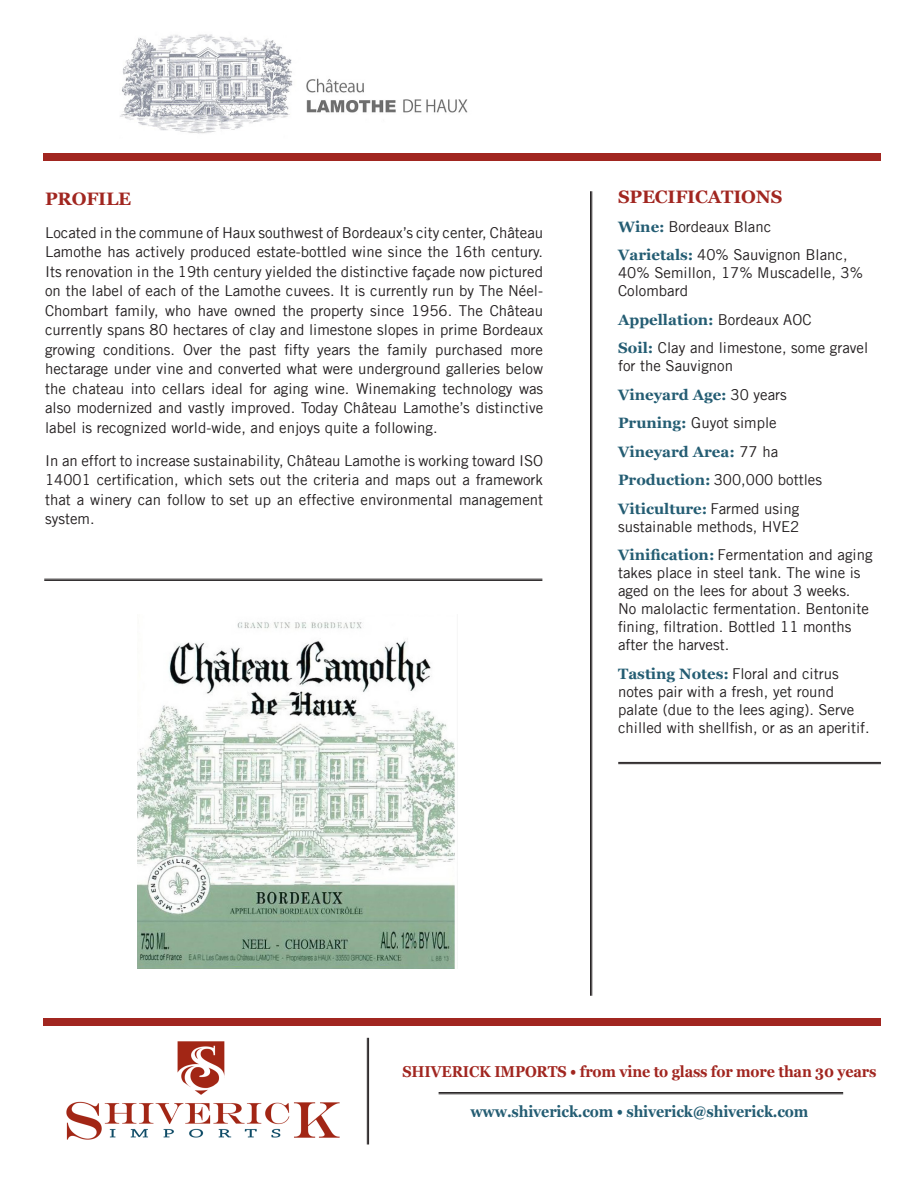
<style>
.page{position:relative;width:918px;height:1188px;background:#fff}
.page>*{position:absolute;margin:0;border:0;box-sizing:border-box;transform-origin:0 0}
.t1{font:700 18px "Georgia";letter-spacing:-.01em;color:#a12620}
.Address{font:700 15.75px "Georgia";letter-spacing:-.01em;color:#a12620;scale:.91 1}
.Address-2{font:700 15.75px "Georgia";letter-spacing:-.01em;color:#245d73;scale:.91 1}
.t2{font:15px/19.5px "Trade Gothic LT";color:#231f20}
.t3{font:700 15px "Georgia";color:#245d73}
.s1{font-family:"Georgia";font-weight:700;color:#245d73}
.s2{font-family:"Trade Gothic LT";font-weight:400;color:#231f20}
</style>
<div class="page">
<img style="left:120px;top:34px;width:348px;height:100px">
<img style="left:138px;top:622px;width:317px;height:346px">
<hr style="left:618px;top:762px;width:263px;height:1px;background:#231f20">
<hr style="left:618px;top:763px;width:263px;height:1px;background:#231f20">
<hr style="left:439px;top:1092px;width:404px;height:1px;background:#231f20">
<hr style="left:439px;top:1094px;width:404px;height:1px;background:#231f20">
<div style="left:44px;top:153px;width:837px;height:7px;background:#a12620"></div>
<hr style="left:44px;top:579px;width:498px;height:1px;background:#231f20">
<hr style="left:44px;top:580px;width:498px;height:1px;background:#231f20">
<div style="left:44px;top:1018px;width:837px;height:7px;background:#a12620"></div>
<img style="left:66px;top:1041px;width:274px;height:99px">
<hr style="left:590px;top:191px;width:1px;height:805px;background:#231f20">
<hr style="left:592px;top:191px;width:1px;height:805px;background:#231f20">
<hr style="left:367px;top:1038px;width:1px;height:106px;background:#231f20">
<hr style="left:368px;top:1038px;width:1px;height:106px;background:#231f20">
<p class="t1" style="left:45px;top:185px;width:88px">PROFILE</p>
<p class="t2" style="left:45px;top:223px;width:500px;text-align:justify">Located in the commune of Haux southwest of Bordeaux’s city center, Château Lamothe has actively produced estate-bottled wine since the 16th century.<br>Its renovation in the 19th century yielded the distinctive façade now pictured on the label of each of the Lamothe cuvees. It is currently run by The Néel-Chombart family, who have owned the property since 1956. The Château currently spans 80 hectares of clay and limestone slopes in prime Bordeaux growing conditions. Over the past fifty years the family purchased more hectarage under vine and converted what were underground galleries below the chateau into cellars ideal for aging wine. Winemaking technology was also modernized and vastly improved. Today Château Lamothe’s distinctive label is recognized world-wide, and enjoys quite a following.</p>
<p class="t2" style="left:45px;top:451px;width:500px;text-align:justify">In an effort to increase sustainability, Château Lamothe is working toward ISO 14001 certification, which sets out the criteria and maps out a framework that a winery can follow to set up an effective environmental management system.</p>
<p class="t1" style="left:618px;top:184px;width:166px">SPECIFICATIONS</p>
<p class="t2" style="left:618px;top:217px;width:155px"><span class="s1">Wine:</span> Bordeaux Blanc</p>
<p class="t2" style="left:618px;top:246px;width:246px;line-height:18px"><span class="s1">Varietals:</span> 40% Sauvignon Blanc,<br>40% Semillon, 17% Muscadelle, 3%<br>Colombard</p>
<p class="t3" style="left:618px;top:308px;width:195px">Appellation: <span class="s2">Bordeaux AOC</span></p>
<p class="t2" style="left:618px;top:339px;width:252px;line-height:18px"><span class="s1">Soil:</span> Clay and limestone, some gravel for the Sauvignon</p>
<p class="t3" style="left:618px;top:383px;width:170px">Vineyard Age: <span class="s2">30 years</span></p>
<p class="t2" style="left:618px;top:413px;width:160px"><span class="s1">Pruning:</span> Guyot simple</p>
<p class="t3" style="left:618px;top:440px;width:162px">Vineyard Area: <span class="s2">77 ha</span></p>
<p class="t2" style="left:618px;top:470px;width:205px"><span class="s1">Production:</span> 300,000 bottles</p>
<p class="t2" style="left:618px;top:499px;width:183px;line-height:18px"><span class="s1">Viticulture:</span> Farmed using sustainable methods, HVE2</p>
<p class="t2" style="left:618px;top:546px;width:256px;line-height:18px"><span class="s1">Vinification:</span> Fermentation and aging takes place in steel tank. The wine is aged on the lees for about 3 weeks.<br>No malolactic fermentation. Bentonite fining, filtration. Bottled 11 months after the harvest.</p>
<p class="t2" style="left:618px;top:664px;width:253px;line-height:18px"><span class="s1">Tasting Notes:</span> Floral and citrus notes pair with a fresh, yet round palate (due to the lees aging). Serve chilled with shellfish, or as an aperitif.</p>
<p class="Address" style="left:402px;top:1060px;width:523px">SHIVERICK IMPORTS • from vine to glass for more than 30 years</p>
<p class="Address-2" style="left:470px;top:1100px;width:373px">www.shiverick.com • shiverick@shiverick.com</p>
</div>
